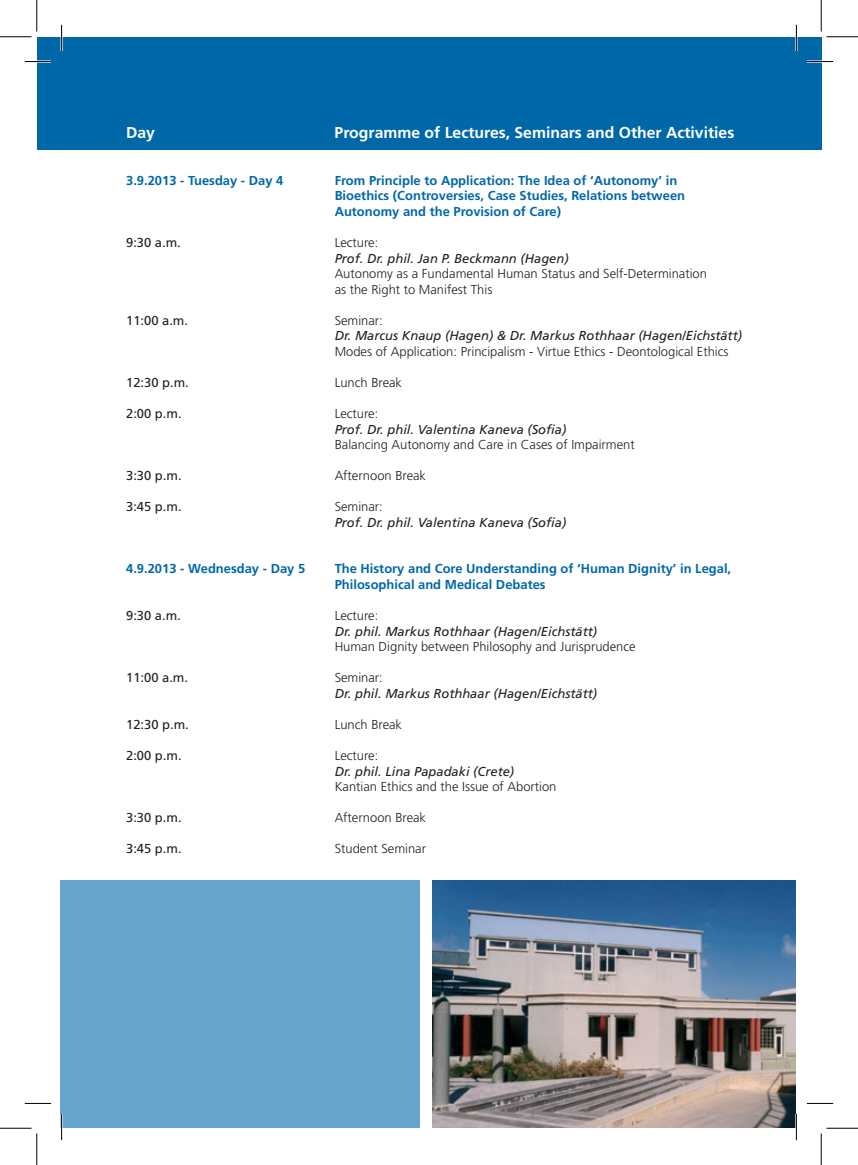
<style>
.page{position:relative;width:858px;height:1165px;background:#fff}
.page>*{position:absolute;margin:0;border:0;box-sizing:border-box;transform-origin:0 0}
.t1{font:700 15.75px "Frutiger";color:#fff}
.t2{font:300 12.95px/15.6px "Frutiger";color:#231f20}
.t3{font:italic 12.95px "Frutiger";color:#231f20}
.t4{font:700 12.95px/15.6px "Frutiger";color:#0068a9}
.t5{font:12.95px "Frutiger";color:#231f20}
</style>
<div class="page">
<div style="left:37px;top:37px;width:784px;height:112px;background:#0068a9"></div>
<div style="left:60px;top:880px;width:360px;height:248px;background:#66a4cb"></div>
<img style="left:432px;top:880px;width:362px;height:248px">
<hr style="left:25px;top:60px;width:26px;height:3px;background:#fff">
<hr style="left:806px;top:60px;width:26px;height:3px;background:#fff">
<hr style="left:60px;top:25px;width:3px;height:26px;background:#fff">
<hr style="left:60px;top:1114px;width:3px;height:26px;background:#fff">
<hr style="left:795px;top:25px;width:2px;height:26px;background:#fff">
<svg style="left:25px;top:61px;width:26px;height:1px"></svg>
<svg style="left:806px;top:61px;width:26px;height:1px"></svg>
<svg style="left:25px;top:1103px;width:26px;height:1px"></svg>
<svg style="left:806px;top:1103px;width:26px;height:1px"></svg>
<svg style="left:61px;top:25px;width:1px;height:26px"></svg>
<svg style="left:61px;top:1114px;width:1px;height:26px"></svg>
<svg style="left:795px;top:25px;width:1px;height:26px"></svg>
<svg style="left:795px;top:1114px;width:1px;height:26px"></svg>
<hr style="left:0;top:36px;width:32px;height:1px;background:#000">
<hr style="left:826px;top:36px;width:31px;height:1px;background:#000">
<hr style="left:0;top:1128px;width:32px;height:1px;background:#000">
<hr style="left:826px;top:1128px;width:31px;height:1px;background:#000">
<hr style="left:36px;top:0;width:1px;height:32px;background:#000">
<hr style="left:36px;top:1133px;width:1px;height:32px;background:#000">
<hr style="left:820px;top:0;width:1px;height:32px;background:#000">
<hr style="left:820px;top:1133px;width:1px;height:32px;background:#000">
<p class="t1" style="left:126px;top:124px;width:30px">Day</p>
<p class="t1" style="left:334px;top:124px;width:401px">Programme of Lectures, Seminars and Other Activities</p>
<p class="t4" style="left:126px;top:173px;width:159px">3.9.2013 - Tuesday - Day 4</p>
<p class="t4" style="left:334px;top:173px;width:352px">From Principle to Application: The Idea of ‘Autonomy’ in<br>Bioethics (Controversies, Case Studies, Relations between<br>Autonomy and the Provision of Care)</p>
<p class="t5" style="left:126px;top:235px;width:56px">9:30 a.m.</p>
<p class="t2" style="left:334px;top:235px;width:45px">Lecture:</p>
<p class="t3" style="left:334px;top:251px;width:235px">Prof. Dr. phil. Jan P. Beckmann (Hagen)</p>
<p class="t2" style="left:334px;top:266px;width:374px">Autonomy as a Fundamental Human Status and Self-Determination as the Right to Manifest This</p>
<p class="t5" style="left:126px;top:313px;width:63px">11:00 a.m.</p>
<p class="t2" style="left:334px;top:312px;width:50px">Seminar:</p>
<p class="t3" style="left:334px;top:328px;width:409px">Dr. Marcus Knaup (Hagen) &amp; Dr. Markus Rothhaar (Hagen/Eichstätt)</p>
<p class="t2" style="left:334px;top:344px;width:395px">Modes of Application: Principalism - Virtue Ethics - Deontological Ethics</p>
<p class="t5" style="left:126px;top:375px;width:64px">12:30 p.m.</p>
<p class="t2" style="left:334px;top:375px;width:69px">Lunch Break</p>
<p class="t5" style="left:126px;top:406px;width:57px">2:00 p.m.</p>
<p class="t2" style="left:334px;top:406px;width:45px">Lecture:</p>
<p class="t3" style="left:334px;top:422px;width:233px">Prof. Dr. phil. Valentina Kaneva (Sofia)</p>
<p class="t2" style="left:334px;top:437px;width:301px">Balancing Autonomy and Care in Cases of Impairment</p>
<p class="t5" style="left:126px;top:468px;width:57px">3:30 p.m.</p>
<p class="t2" style="left:334px;top:468px;width:93px">Afternoon Break</p>
<p class="t5" style="left:126px;top:499px;width:57px">3:45 p.m.</p>
<p class="t2" style="left:334px;top:499px;width:50px">Seminar:</p>
<p class="t3" style="left:334px;top:515px;width:233px">Prof. Dr. phil. Valentina Kaneva (Sofia)</p>
<p class="t4" style="left:126px;top:561px;width:180px">4.9.2013 - Wednesday - Day 5</p>
<p class="t4" style="left:334px;top:561px;width:398px">The History and Core Understanding of ‘Human Dignity’ in Legal,<br>Philosophical and Medical Debates</p>
<p class="t5" style="left:126px;top:608px;width:56px">9:30 a.m.</p>
<p class="t2" style="left:334px;top:608px;width:45px">Lecture:</p>
<p class="t3" style="left:334px;top:624px;width:264px">Dr. phil. Markus Rothhaar (Hagen/Eichstätt)</p>
<p class="t2" style="left:334px;top:639px;width:302px">Human Dignity between Philosophy and Jurisprudence</p>
<p class="t5" style="left:126px;top:670px;width:63px">11:00 a.m.</p>
<p class="t2" style="left:334px;top:670px;width:50px">Seminar:</p>
<p class="t3" style="left:334px;top:686px;width:264px">Dr. phil. Markus Rothhaar (Hagen/Eichstätt)</p>
<p class="t5" style="left:126px;top:717px;width:64px">12:30 p.m.</p>
<p class="t2" style="left:334px;top:717px;width:69px">Lunch Break</p>
<p class="t5" style="left:126px;top:748px;width:57px">2:00 p.m.</p>
<p class="t2" style="left:334px;top:748px;width:45px">Lecture:</p>
<p class="t3" style="left:334px;top:763px;width:181px">Dr. phil. Lina Papadaki (Crete)</p>
<p class="t2" style="left:334px;top:779px;width:223px">Kantian Ethics and the Issue of Abortion</p>
<p class="t5" style="left:126px;top:810px;width:57px">3:30 p.m.</p>
<p class="t2" style="left:334px;top:810px;width:93px">Afternoon Break</p>
<p class="t5" style="left:126px;top:841px;width:57px">3:45 p.m.</p>
<p class="t2" style="left:334px;top:841px;width:93px">Student Seminar</p>
</div>
